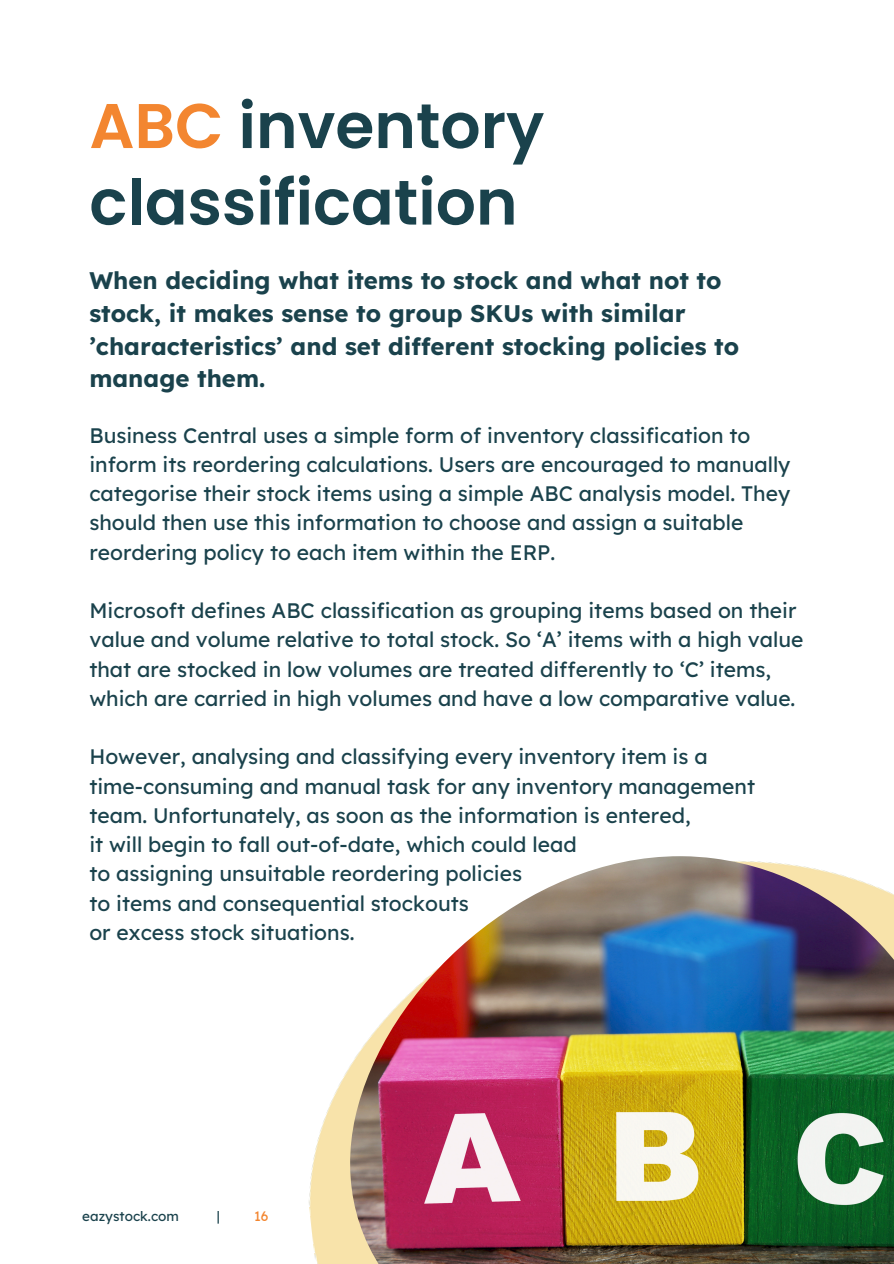
<style>
.page{position:relative;width:894px;height:1264px;background:#fff}
.page>*{position:absolute;margin:0;border:0;box-sizing:border-box;transform-origin:0 0}
.t1{font:600 63px/76.5px "Poppins";color:#1a424c}
.t2{font:700 24px/32.7px "Lexend";color:#1a424c}
.t3{font:21px/29.2px "Lexend";color:#1a424c}
.t4{font:13.5px "Lexend";color:#1a424c}
.t5{font:13.5px "Lexend";color:#f38630}
.s1{color:#f38630}
</style>
<div class="page">
<img style="left:308px;top:1066px;width:42px;height:197px">
<img style="left:350px;top:856px;width:543px;height:407px">
<h1 class="t1" style="left:89px;top:88px;width:456px"><span class="s1">ABC</span> inventory classification</h1>
<p class="t2" style="left:89px;top:264px;width:651px">When deciding what items to stock and what not to stock, it makes sense to group SKUs with similar ’characteristics’ and set different stocking policies to manage them.</p>
<h3 class="t3" style="left:89px;top:420px;width:702px">Business Central uses a simple form of inventory classification to inform its reordering calculations. Users are encouraged to manually categorise their stock items using a simple ABC analysis model. They should then use this information to choose and assign a suitable reordering policy to each item within the ERP.</h3>
<h3 class="t3" style="left:89px;top:595px;width:715px">Microsoft defines ABC classification as grouping items based on their value and volume relative to total stock. So ‘A’ items with a high value that are stocked in low volumes are treated differently to ‘C’ items, which are carried in high volumes and have a low comparative value.</h3>
<h3 class="t3" style="left:89px;top:742px;width:667px">However, analysing and classifying every inventory item is a time-consuming and manual task for any inventory management team. Unfortunately, as soon as the information is entered,<br>it will begin to fall out-of-date, which could lead<br>to assigning unsuitable reordering policies<br>to items and consequential stockouts<br>or excess stock situations.</h3>
<p class="t4" style="left:82px;top:1206px;width:98px">eazystock.com</p>
<p class="t4" style="left:217px;top:1206px;width:5px">|</p>
<p class="t5" style="left:254px;top:1206px;width:16px">16</p>
</div>
